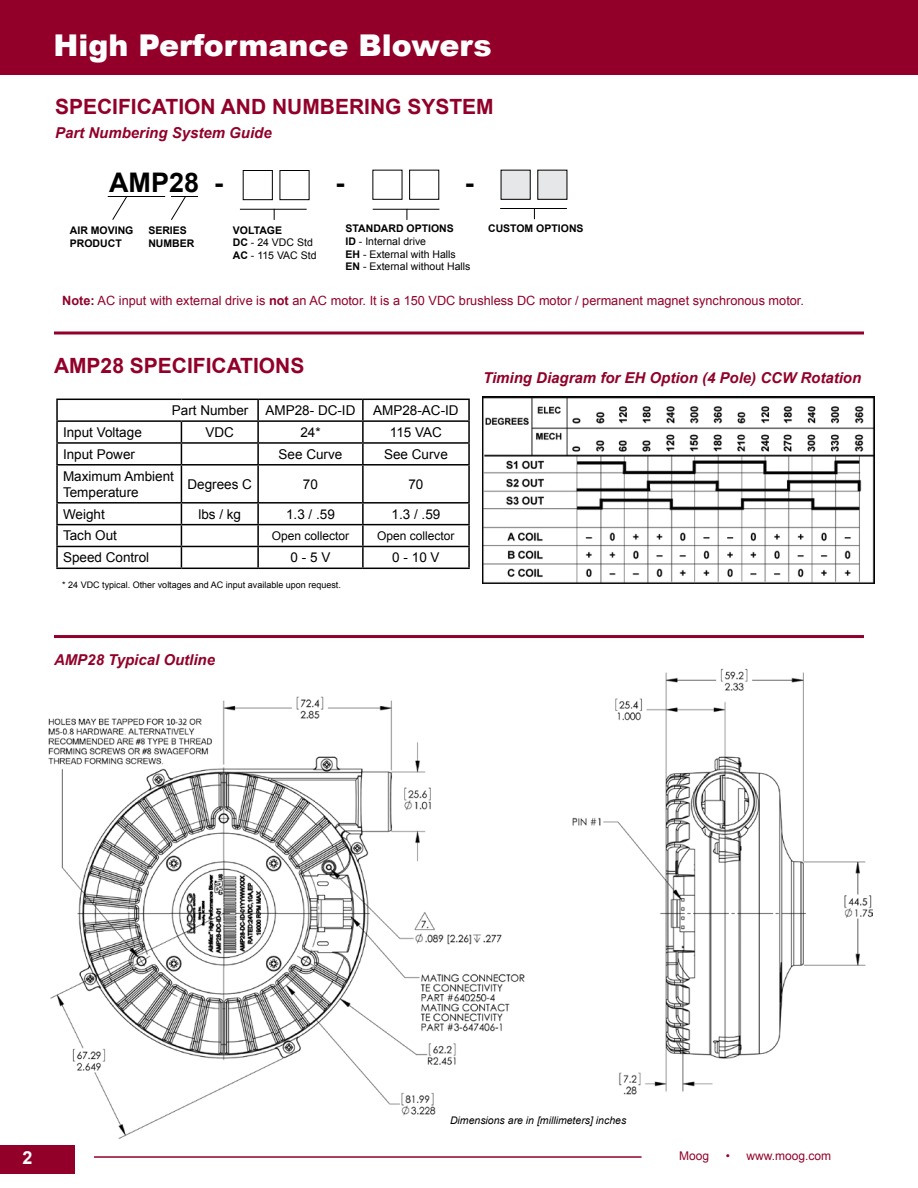
<style>
.page{position:relative;width:918px;height:1188px;background:#fff}
.page>*{position:absolute;margin:0;border:0;box-sizing:border-box;transform-origin:0 0}
.t1{font:900 30px "Arial";color:#fff}
.t2{font:700 27px "Arial";color:#000}
.t3{font:700 21px "Arial";color:#920029}
.t4{font:700 18px "Arial";color:#fff}
.t5{font:italic 700 15px "Arial";color:#920029}
.t6{font:13.5px/16.2px "Arial";color:#000}
.t7{font:12.75px "Arial";color:#920029}
.t8{font:12px "Arial";color:#000}
.t9{font:12px "Arial";color:#920029}
.t10{font:10.5px/12.6px "Arial";color:#000}
.t11{font:700 10.5px/12.6px "Arial";color:#000}
.t12{font:italic 10.5px "Arial";color:#000}
.t13{font:9px "Arial";color:#000}
.s1{font-weight:700}
</style>
<div class="page">
<div style="left:0;top:0;width:918px;height:75px;background:#920029"></div>
<hr style="left:94px;top:1156px;width:548px;height:2px;background:#920029">
<div style="left:0;top:1145px;width:75px;height:29px;background:#920029"></div>
<img style="left:48px;top:668px;width:825px;height:471px">
<hr style="left:56px;top:399px;width:125px;height:1px;background:#000">
<hr style="left:56px;top:400px;width:2px;height:20px;background:#000">
<hr style="left:181px;top:399px;width:77px;height:1px;background:#000">
<hr style="left:258px;top:399px;width:105px;height:1px;background:#000">
<hr style="left:257px;top:400px;width:2px;height:20px;background:#000">
<hr style="left:363px;top:399px;width:107px;height:1px;background:#000">
<hr style="left:362px;top:400px;width:2px;height:20px;background:#000">
<hr style="left:468px;top:400px;width:2px;height:20px;background:#000">
<hr style="left:56px;top:420px;width:125px;height:2px;background:#000">
<hr style="left:56px;top:422px;width:2px;height:20px;background:#000">
<hr style="left:181px;top:420px;width:77px;height:2px;background:#000">
<hr style="left:258px;top:420px;width:105px;height:2px;background:#000">
<hr style="left:257px;top:422px;width:2px;height:20px;background:#000">
<hr style="left:363px;top:420px;width:107px;height:2px;background:#000">
<hr style="left:362px;top:422px;width:2px;height:20px;background:#000">
<hr style="left:468px;top:422px;width:2px;height:20px;background:#000">
<hr style="left:56px;top:442px;width:125px;height:2px;background:#000">
<hr style="left:56px;top:444px;width:2px;height:20px;background:#000">
<hr style="left:181px;top:442px;width:77px;height:2px;background:#000">
<svg style="left:181px;top:422px;width:1px;height:42px"></svg>
<hr style="left:258px;top:442px;width:105px;height:2px;background:#000">
<hr style="left:257px;top:444px;width:2px;height:20px;background:#000">
<hr style="left:363px;top:442px;width:107px;height:2px;background:#000">
<hr style="left:362px;top:444px;width:2px;height:20px;background:#000">
<hr style="left:468px;top:444px;width:2px;height:20px;background:#000">
<hr style="left:56px;top:464px;width:125px;height:2px;background:#000">
<hr style="left:56px;top:466px;width:2px;height:36px;background:#000">
<hr style="left:181px;top:464px;width:77px;height:2px;background:#000">
<hr style="left:181px;top:466px;width:1px;height:36px;background:#000">
<hr style="left:258px;top:464px;width:105px;height:2px;background:#000">
<hr style="left:257px;top:466px;width:2px;height:36px;background:#000">
<hr style="left:363px;top:464px;width:107px;height:2px;background:#000">
<hr style="left:362px;top:466px;width:2px;height:36px;background:#000">
<hr style="left:468px;top:466px;width:2px;height:36px;background:#000">
<hr style="left:56px;top:502px;width:125px;height:2px;background:#000">
<hr style="left:56px;top:504px;width:2px;height:20px;background:#000">
<hr style="left:181px;top:502px;width:77px;height:2px;background:#000">
<hr style="left:258px;top:502px;width:105px;height:2px;background:#000">
<hr style="left:257px;top:504px;width:2px;height:20px;background:#000">
<hr style="left:363px;top:502px;width:107px;height:2px;background:#000">
<hr style="left:362px;top:504px;width:2px;height:20px;background:#000">
<hr style="left:468px;top:504px;width:2px;height:20px;background:#000">
<hr style="left:56px;top:524px;width:125px;height:1px;background:#000">
<hr style="left:56px;top:525px;width:2px;height:21px;background:#000">
<hr style="left:181px;top:524px;width:77px;height:1px;background:#000">
<hr style="left:258px;top:524px;width:105px;height:1px;background:#000">
<hr style="left:257px;top:525px;width:2px;height:21px;background:#000">
<hr style="left:363px;top:524px;width:107px;height:1px;background:#000">
<hr style="left:362px;top:525px;width:2px;height:21px;background:#000">
<hr style="left:468px;top:525px;width:2px;height:21px;background:#000">
<hr style="left:56px;top:546px;width:125px;height:1px;background:#000">
<hr style="left:56px;top:547px;width:2px;height:21px;background:#000">
<hr style="left:181px;top:546px;width:77px;height:1px;background:#000">
<svg style="left:181px;top:504px;width:1px;height:64px"></svg>
<hr style="left:258px;top:546px;width:105px;height:1px;background:#000">
<hr style="left:257px;top:547px;width:2px;height:21px;background:#000">
<hr style="left:363px;top:546px;width:107px;height:1px;background:#000">
<hr style="left:362px;top:547px;width:2px;height:21px;background:#000">
<hr style="left:468px;top:547px;width:2px;height:21px;background:#000">
<hr style="left:56px;top:568px;width:125px;height:1px;background:#000">
<hr style="left:181px;top:568px;width:77px;height:1px;background:#000">
<hr style="left:258px;top:568px;width:105px;height:1px;background:#000">
<hr style="left:363px;top:568px;width:107px;height:1px;background:#000">
<hr style="left:54px;top:332px;width:810px;height:3px;background:#920029">
<svg style="left:171px;top:196px;width:27px;height:24px"></svg>
<hr style="left:240px;top:209px;width:67px;height:1px;background:#000">
<div style="left:243px;top:170px;width:30px;height:30px;border:1px solid #000"></div>
<div style="left:280px;top:170px;width:29px;height:30px;border:1px solid #000"></div>
<hr style="left:373px;top:209px;width:66px;height:1px;background:#000">
<hr style="left:500px;top:208px;width:67px;height:1px;background:#000">
<div style="left:409px;top:170px;width:30px;height:30px;border:1px solid #000"></div>
<div style="left:501px;top:170px;width:29px;height:29px;background:#e6e7e8"></div>
<div style="left:538px;top:170px;width:29px;height:29px;background:#e6e7e8"></div>
<img style="left:482px;top:397px;width:393px;height:187px">
<hr style="left:108px;top:196px;width:57px;height:1px;background:#000">
<svg style="left:112px;top:197px;width:15px;height:23px"></svg>
<hr style="left:54px;top:635px;width:810px;height:3px;background:#920029">
<h1 class="t1" style="left:53px;top:23px;width:440px">High Performance Blowers</h1>
<h3 class="t3" style="left:55px;top:93px;width:440px">SPECIFICATION AND NUMBERING SYSTEM</h3>
<p class="t5" style="left:55px;top:123px;width:218px">Part Numbering System Guide</p>
<h2 class="t2" style="left:109px;top:164px;width:116px">AMP28 -</h2>
<h2 class="t2" style="left:336px;top:164px;width:10px">-</h2>
<h2 class="t2" style="left:465px;top:164px;width:10px">-</h2>
<p class="t11" style="left:70px;top:224px;width:65px">AIR MOVING<br>PRODUCT</p>
<p class="t11" style="left:148px;top:224px;width:48px">SERIES<br>NUMBER</p>
<p class="t10" style="left:233px;top:224px;width:85px"><span class="s1">VOLTAGE<br>DC</span> - 24 VDC Std<br><span class="s1">AC</span> - 115 VAC Std</p>
<p class="t10" style="left:346px;top:223px;width:126px"><span class="s1">STANDARD OPTIONS<br>ID</span> - Internal drive<br><span class="s1">EH</span> - External with Halls<br><span class="s1">EN</span> - External without Halls</p>
<p class="t11" style="left:488px;top:222px;width:97px">CUSTOM OPTIONS</p>
<p class="t7" style="left:62px;top:292px;width:743px"><span class="s1">Note:</span> AC input with external drive is <span class="s1">not</span> an AC motor. It is a 150 VDC brushless DC motor / permanent magnet synchronous motor.</p>
<h3 class="t3" style="left:54px;top:352px;width:252px">AMP28 SPECIFICATIONS</h3>
<p class="t6" style="left:172px;top:402px;width:78px">Part Number</p>
<p class="t6" style="left:265px;top:402px;width:92px">AMP28- DC-ID</p>
<p class="t6" style="left:373px;top:402px;width:87px">AMP28-AC-ID</p>
<p class="t6" style="left:63px;top:424px;width:80px">Input Voltage</p>
<p class="t6" style="left:206px;top:424px;width:30px">VDC</p>
<p class="t6" style="left:300px;top:424px;width:22px">24*</p>
<p class="t6" style="left:390px;top:424px;width:54px">115 VAC</p>
<p class="t6" style="left:63px;top:446px;width:74px">Input Power</p>
<p class="t6" style="left:279px;top:446px;width:65px">See Curve</p>
<p class="t6" style="left:384px;top:446px;width:65px">See Curve</p>
<p class="t6" style="left:63px;top:468px;width:113px">Maximum Ambient<br>Temperature</p>
<p class="t6" style="left:188px;top:476px;width:66px">Degrees C</p>
<p class="t6" style="left:303px;top:476px;width:17px">70</p>
<p class="t6" style="left:408px;top:476px;width:17px">70</p>
<p class="t6" style="left:63px;top:506px;width:43px">Weight</p>
<p class="t6" style="left:198px;top:506px;width:44px">lbs / kg</p>
<p class="t6" style="left:286px;top:506px;width:50px">1.3 / .59</p>
<p class="t6" style="left:392px;top:506px;width:50px">1.3 / .59</p>
<p class="t6" style="left:63px;top:528px;width:56px">Tach Out</p>
<p class="t8" style="left:272px;top:528px;width:79px">Open collector</p>
<p class="t8" style="left:377px;top:528px;width:79px">Open collector</p>
<p class="t6" style="left:63px;top:550px;width:88px">Speed Control</p>
<p class="t6" style="left:291px;top:550px;width:41px">0 - 5 V</p>
<p class="t6" style="left:392px;top:550px;width:49px">0 - 10 V</p>
<p class="t13" style="left:62px;top:579px;width:280px">* 24 VDC typical. Other voltages and AC input available upon request.</p>
<p class="t5" style="left:54px;top:650px;width:163px">AMP28 Typical Outline</p>
<p class="t5" style="left:483px;top:368px;width:380px">Timing Diagram for EH Option (4 Pole) CCW Rotation</p>
<p class="t12" style="left:450px;top:1113px;width:178px">Dimensions are in [millimeters] inches</p>
<h3 class="t4" style="left:23px;top:1146px;width:12px">2</h3>
<p class="t9" style="left:679px;top:1148px;width:32px">Moog</p>
<p class="t9" style="left:726px;top:1148px;width:107px">• www.moog.com</p>
</div>
